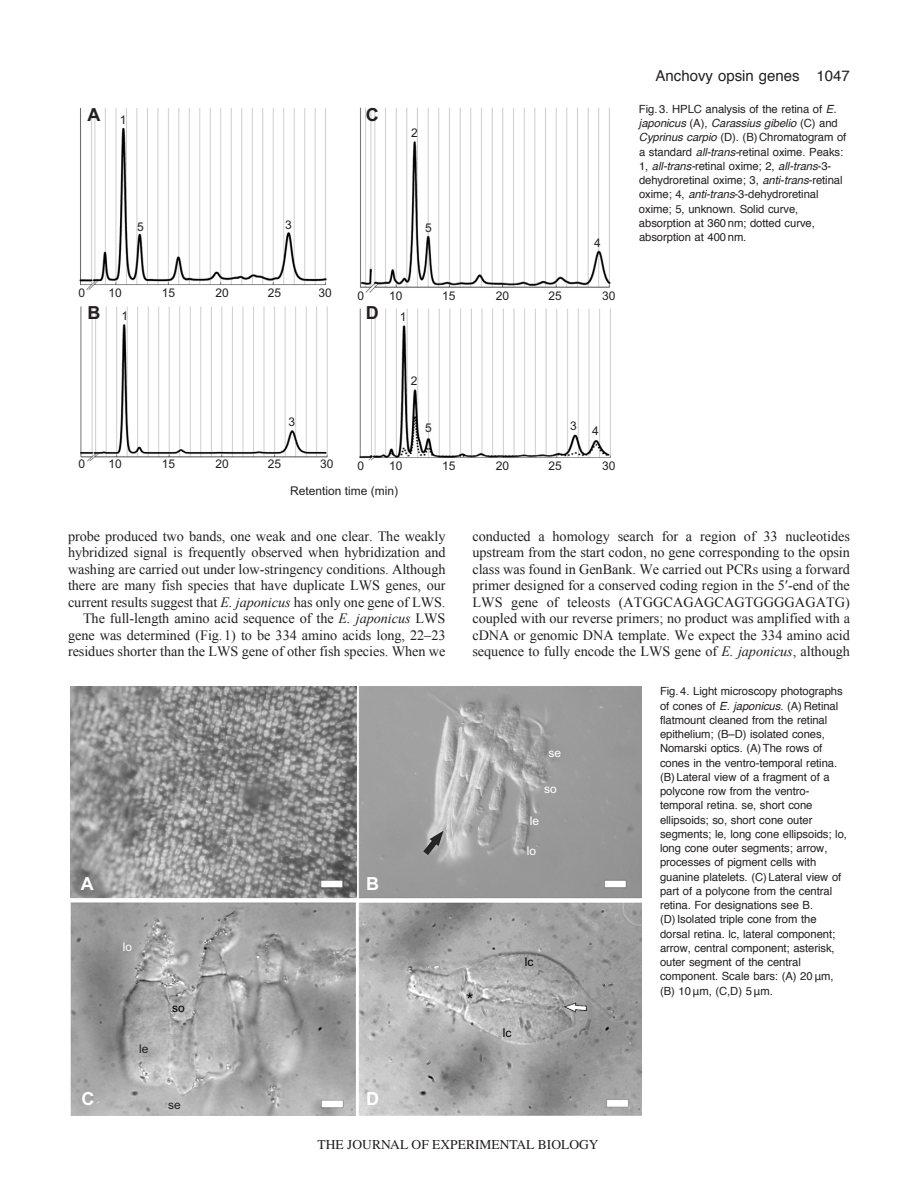
<style>
.page{position:relative;width:918px;height:1188px;background:#fff}
.page>*{position:absolute;margin:0;border:0;box-sizing:border-box;transform-origin:0 0}
.t1{font:700 18px "Arial";color:#231f20}
.t2{font:700 18px "Arial";color:#fff}
.t3{font:18px "Arial";color:#000}
.t4{font:15px "Helvetica";color:#231f20}
.t5{font:14.25px/16.5px "Times New Roman";letter-spacing:-.005em;color:#231f20;text-align:right}
.t6{font:13.5px "Times";color:#231f20}
.t7{font:12px "Arial";color:#231f20}
.t8{font:12px "Arial";color:#fff}
.t9{font:12px "Arial";color:#000}
.t10{font:11.25px/14.2px "Helvetica";letter-spacing:-.005em;color:#231f20}
.s1{font-style:italic}
</style>
<div class="page">
<img style="left:79px;top:107px;width:532px;height:355px">
<img style="left:71px;top:686px;width:571px;height:430px">
<h1 class="t1" style="left:88px;top:104px;width:14px">A</h1>
<h1 class="t1" style="left:366px;top:104px;width:14px">C</h1>
<p class="t7" style="left:120px;top:113px;width:8px">1</p>
<p class="t7" style="left:137px;top:219px;width:8px">5</p>
<p class="t7" style="left:285px;top:218px;width:8px">3</p>
<p class="t7" style="left:411px;top:126px;width:8px">2</p>
<p class="t7" style="left:425px;top:221px;width:8px">5</p>
<p class="t7" style="left:594px;top:235px;width:8px">4</p>
<p class="t7" style="left:79px;top:286px;width:8px">0</p>
<p class="t7" style="left:109px;top:286px;width:15px">10</p>
<p class="t7" style="left:162px;top:286px;width:15px">15</p>
<p class="t7" style="left:215px;top:286px;width:15px">20</p>
<p class="t7" style="left:268px;top:286px;width:15px">25</p>
<p class="t7" style="left:319px;top:286px;width:15px">30</p>
<p class="t7" style="left:358px;top:288px;width:8px">0</p>
<p class="t7" style="left:389px;top:288px;width:15px">10</p>
<p class="t7" style="left:442px;top:288px;width:15px">15</p>
<p class="t7" style="left:496px;top:288px;width:15px">20</p>
<p class="t7" style="left:548px;top:288px;width:15px">25</p>
<p class="t7" style="left:602px;top:288px;width:15px">30</p>
<h1 class="t1" style="left:88px;top:303px;width:14px">B</h1>
<h1 class="t1" style="left:366px;top:303px;width:14px">D</h1>
<p class="t7" style="left:122px;top:309px;width:8px">1</p>
<p class="t7" style="left:400px;top:310px;width:8px">1</p>
<p class="t7" style="left:411px;top:374px;width:8px">2</p>
<p class="t7" style="left:289px;top:415px;width:8px">3</p>
<p class="t7" style="left:425px;top:420px;width:8px">5</p>
<p class="t7" style="left:570px;top:419px;width:8px">3</p>
<p class="t7" style="left:592px;top:424px;width:8px">4</p>
<p class="t7" style="left:79px;top:457px;width:8px">0</p>
<p class="t7" style="left:109px;top:457px;width:15px">10</p>
<p class="t7" style="left:162px;top:457px;width:15px">15</p>
<p class="t7" style="left:215px;top:457px;width:15px">20</p>
<p class="t7" style="left:268px;top:457px;width:15px">25</p>
<p class="t7" style="left:320px;top:457px;width:15px">30</p>
<p class="t7" style="left:358px;top:459px;width:8px">0</p>
<p class="t7" style="left:389px;top:459px;width:15px">10</p>
<p class="t7" style="left:442px;top:459px;width:15px">15</p>
<p class="t7" style="left:496px;top:459px;width:15px">20</p>
<p class="t7" style="left:548px;top:459px;width:15px">25</p>
<p class="t7" style="left:602px;top:459px;width:15px">30</p>
<p class="t7" style="left:290px;top:484px;width:110px">Retention time (min)</p>
<h2 class="t4" style="left:656px;top:69px;width:196px">Anchovy opsin genes 1047</h2>
<p class="t10" style="left:639px;top:103px;width:209px">Fig. 3. HPLC analysis of the retina of <span class="s1">E. japonicus</span> (A), <span class="s1">Carassius gibelio</span> (C) and <span class="s1">Cyprinus carpio</span> (D). (B) Chromatogram of a standard <span class="s1">all-trans-</span>retinal oxime. Peaks:<br>1, <span class="s1">all-trans-</span>retinal oxime; 2, <span class="s1">all-trans</span>-3- dehydroretinal oxime; 3, <span class="s1">anti-trans</span>-retinal oxime; 4, <span class="s1">anti-trans</span>-3-dehydroretinal oxime; 5, unknown. Solid curve, absorption at 360 nm; dotted curve, absorption at 400 nm.</p>
<p class="t5" style="left:68px;top:528px;width:379px">probe produced two bands, one weak and one clear. The weakly hybridized signal is frequently observed when hybridization and washing are carried out under low-stringency conditions. Although there are many fish species that have duplicate LWS genes, our current results suggest that <span class="s1">E. japonicus</span> has only one gene of LWS.<br>The full-length amino acid sequence of the <span class="s1">E. japonicus</span> LWS gene was determined (Fig.1) to be 334 amino acids long, 22–23 residues shorter than the LWS gene of other fish species. When we</p>
<p class="t5" style="left:472px;top:528px;width:379px;text-align:justify">conducted a homology search for a region of 33 nucleotides upstream from the start codon, no gene corresponding to the opsin class was found in GenBank. We carried out PCRs using a forward primer designed for a conserved coding region in the 5′-end of the LWS gene of teleosts (ATGGCAGAGCAGTGGGGAGATG) coupled with our reverse primers; no product was amplified with a cDNA or genomic DNA template. We expect the 334 amino acid sequence to fully encode the LWS gene of <span class="s1">E. japonicus</span>, although</p>
<h1 class="t2" style="left:81px;top:873px;width:14px">A</h1>
<h1 class="t2" style="left:81px;top:1089px;width:14px">C</h1>
<p class="t8" style="left:123px;top:940px;width:11px">lo</p>
<p class="t7" style="left:139px;top:1042px;width:11px">le</p>
<p class="t9" style="left:172px;top:1001px;width:14px">so</p>
<p class="t7" style="left:168px;top:1098px;width:14px">se</p>
<p class="t8" style="left:548px;top:746px;width:14px">se</p>
<p class="t8" style="left:544px;top:781px;width:14px">so</p>
<p class="t8" style="left:530px;top:814px;width:11px">le</p>
<h1 class="t2" style="left:366px;top:873px;width:14px">B</h1>
<h1 class="t2" style="left:366px;top:1089px;width:14px">D</h1>
<p class="t8" style="left:527px;top:844px;width:11px">lo</p>
<h1 class="t3" style="left:466px;top:989px;width:9px">*</h1>
<p class="t9" style="left:525px;top:955px;width:10px">lc</p>
<p class="t9" style="left:503px;top:1026px;width:10px">lc</p>
<p class="t6" style="left:318px;top:1137px;width:282px">THE JOURNAL OF EXPERIMENTAL BIOLOGY</p>
<p class="t10" style="left:660px;top:685px;width:189px">Fig. 4. Light microscopy photographs of cones of <span class="s1">E. japonicus</span>. (A) Retinal flatmount cleaned from the retinal epithelium; (B–D) isolated cones, Nomarski optics. (A) The rows of cones in the ventro-temporal retina. (B) Lateral view of a fragment of a polycone row from the ventro&shy;temporal retina. se, short cone ellipsoids; so, short cone outer segments; le, long cone ellipsoids; lo, long cone outer segments; arrow, processes of pigment cells with guanine platelets. (C) Lateral view of part of a polycone from the central retina. For designations see B. (D)Isolated triple cone from the dorsal retina. lc, lateral component; arrow, central component; asterisk, outer segment of the central component. Scale bars: (A) 20μm, (B) 10 μm, (C,D) 5 μm.</p>
</div>
